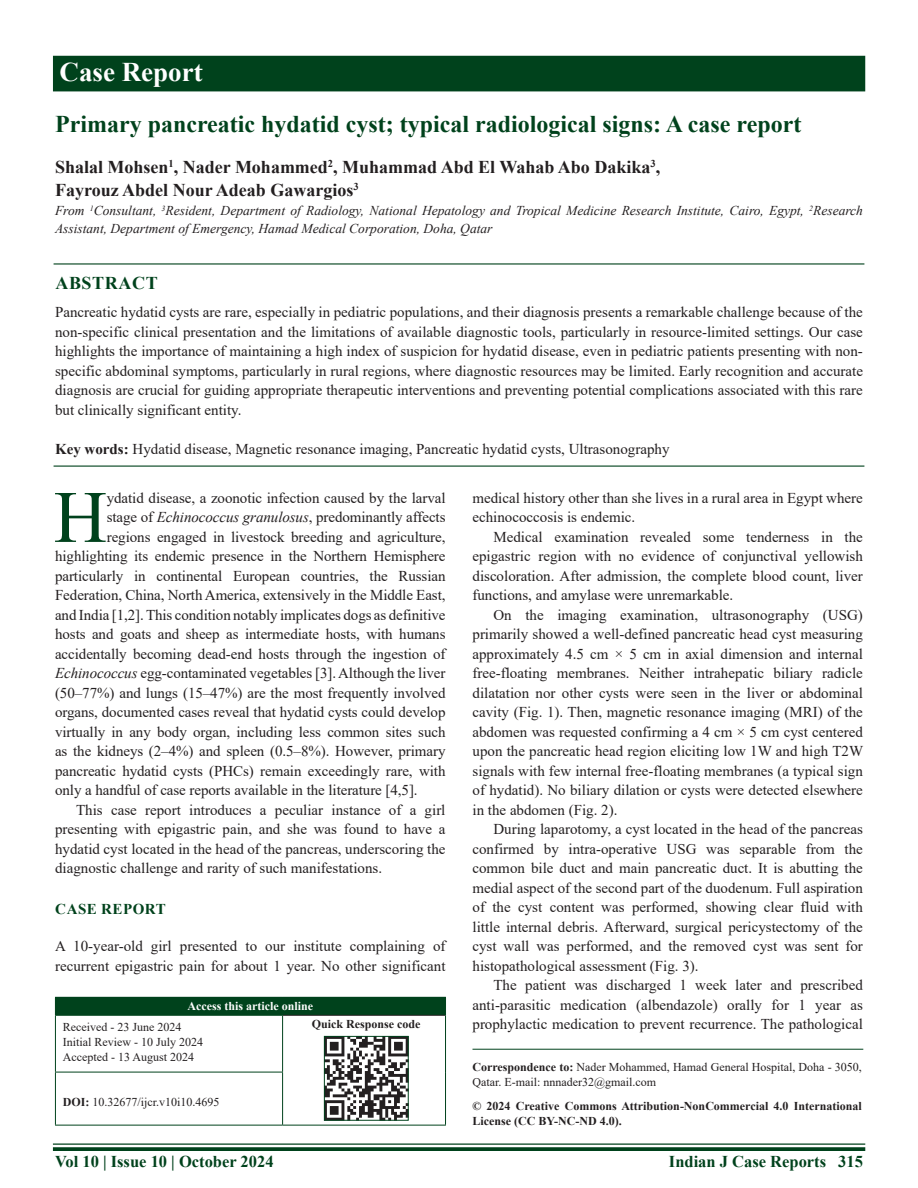
<style>
.page{position:relative;width:918px;height:1188px;background:#fff}
.page>*{position:absolute;margin:0;border:0;box-sizing:border-box;transform-origin:0 0}
.DROP_CAP_TX{font:73.95px "Times New Roman";color:#00421c}
.AH{font:700 27px "Times New Roman";color:#fff}
.AT{font:700 24px "Times New Roman";color:#00421c}
.AU{font:700 18px/22.5px "Times New Roman";color:#231f20}
.ABSH{font:700 18px "Times New Roman";letter-spacing:.035em;color:#00421c}
.RF{font:700 16.5px "Times New Roman";color:#00421c}
.TX{font:15px/19.5px "Times New Roman";color:#231f20;text-align:justify}
.DROP_CAP_TX-2{font:15px "Times New Roman";letter-spacing:-.005em;color:#231f20}
.ABS{font:15px/19.5px "Times New Roman";color:#231f20;text-align:justify}
.TXFL{font:15px/19.5px "Times New Roman";color:#231f20}
.KWD{font:15px "Times New Roman";color:#231f20}
.t1{font:700 15px "Times New Roman";letter-spacing:.035em;color:#00421c}
.AFF{font:italic 13.5px/18px "Times New Roman";color:#231f20}
.ADD{font:12px/15px "Times New Roman";color:#231f20}
.CR{font:700 12px/15px "Times New Roman";color:#231f20}
.HIS{font:12px/15px "Times New Roman";color:#231f20}
.DOI{font:12px "Times New Roman";color:#231f20}
.AAO{font:700 12px "Times New Roman";color:#fff}
.QR{font:700 12px "Times New Roman";color:#231f20}
.s1{font-weight:700}
.s2{font-style:italic}
</style>
<div class="page">
<hr style="left:53px;top:1143px;width:812px;height:2px;background:#00421c">
<svg style="left:53px;top:1147px;width:812px;height:4px;background:#0f4d29"></svg>
<div style="left:53px;top:56px;width:812px;height:35px;background:#00421c"></div>
<hr style="left:54px;top:263px;width:810px;height:2px;background:#00421c">
<hr style="left:54px;top:466px;width:810px;height:1px;background:#00421c">
<div style="left:55px;top:997px;width:391px;height:18px;background:#00421c"></div>
<hr style="left:283px;top:1015px;width:162px;height:1px;background:#231f20">
<hr style="left:55px;top:1016px;width:1px;height:56px;background:#00421c">
<hr style="left:55px;top:1015px;width:228px;height:1px;background:#00421c">
<hr style="left:282px;top:1016px;width:1px;height:56px;background:#00421c">
<hr style="left:445px;top:1015px;width:1px;height:57px;background:#00421c">
<hr style="left:445px;top:1072px;width:1px;height:53px;background:#00421c">
<hr style="left:55px;top:1072px;width:1px;height:53px;background:#00421c">
<hr style="left:55px;top:1072px;width:228px;height:1px;background:#00421c">
<hr style="left:55px;top:1125px;width:228px;height:1px;background:#00421c">
<hr style="left:282px;top:1072px;width:1px;height:53px;background:#00421c">
<hr style="left:283px;top:1125px;width:163px;height:1px;background:#00421c">
<img style="left:326px;top:1038px;width:80px;height:80px">
<div style="left:324px;top:1036px;width:84px;height:84px;border:1px solid #00421c"></div>
<hr style="left:472px;top:1049px;width:391px;height:1px;background:#00421c">
<p class="AH" style="left:60px;top:52px;width:145px">Case Report</p>
<p class="AT" style="left:55px;top:106px;width:748px">Primary pancreatic hydatid cyst; typical radiological signs: A case report</p>
<p class="AU" style="left:55px;top:155px;width:607px">Shalal Mohsen<sup>1</sup>, Nader Mohammed<sup>2</sup>, Muhammad Abd El Wahab Abo Dakika<sup>3</sup>,<br>Fayrouz Abdel Nour Adeab Gawargios<sup>3</sup></p>
<p class="AFF" style="left:55px;top:201px;width:809px">From <sup>1</sup>Consultant, <sup>3</sup>Resident, Department of Radiology, National Hepatology and Tropical Medicine Research Institute, Cairo, Egypt, <sup>2</sup>Research<br>Assistant, Department of Emergency, Hamad Medical Corporation, Doha, Qatar</p>
<p class="ABSH" style="left:55px;top:270px;width:104px">ABSTRACT</p>
<p class="ABS" style="left:55px;top:302px;width:809px">Pancreatic hydatid cysts are rare, especially in pediatric populations, and their diagnosis presents a remarkable challenge because of the non-specific clinical presentation and the limitations of available diagnostic tools, particularly in resource-limited settings. Our case highlights the importance of maintaining a high index of suspicion for hydatid disease, even in pediatric patients presenting with non&shy;specific abdominal symptoms, particularly in rural regions, where diagnostic resources may be limited. Early recognition and accurate diagnosis are crucial for guiding appropriate therapeutic interventions and preventing potential complications associated with this rare but clinically significant entity.</p>
<p class="KWD" style="left:55px;top:438px;width:616px"><span class="s1">Key words:</span> Hydatid disease, Magnetic resonance imaging, Pancreatic hydatid cysts, Ultrasonography</p>
<p class="DROP_CAP_TX" style="left:54px;top:465px;width:55px">H</p>
<p class="DROP_CAP_TX-2" style="left:107px;top:487px;width:340px">ydatid disease, a zoonotic infection caused by the larval</p>
<p class="DROP_CAP_TX-2" style="left:107px;top:507px;width:340px">stage of <span class="s2">Echinococcus granulosus</span>, predominantly affects</p>
<p class="DROP_CAP_TX-2" style="left:107px;top:526px;width:340px">regions engaged in livestock breeding and agriculture,</p>
<p class="DROP_CAP_TX-2" style="left:55px;top:546px;width:392px">highlighting its endemic presence in the Northern Hemisphere</p>
<p class="DROP_CAP_TX-2" style="left:55px;top:565px;width:392px">particularly in continental European countries, the Russian</p>
<p class="DROP_CAP_TX-2" style="left:55px;top:585px;width:392px">Federation, China, North America, extensively in the Middle East,</p>
<p class="DROP_CAP_TX-2" style="left:55px;top:604px;width:392px">and India [1,2]. This condition notably implicates dogs as definitive</p>
<p class="DROP_CAP_TX-2" style="left:55px;top:624px;width:392px">hosts and goats and sheep as intermediate hosts, with humans</p>
<p class="DROP_CAP_TX-2" style="left:55px;top:643px;width:392px">accidentally becoming dead-end hosts through the ingestion of</p>
<p class="DROP_CAP_TX-2" style="left:55px;top:663px;width:392px"><span class="s2">Echinococcus</span> egg-contaminated vegetables [3]. Although the liver</p>
<p class="DROP_CAP_TX-2" style="left:55px;top:682px;width:392px">(50–77%) and lungs (15–47%) are the most frequently involved</p>
<p class="DROP_CAP_TX-2" style="left:55px;top:702px;width:392px">organs, documented cases reveal that hydatid cysts could develop</p>
<p class="DROP_CAP_TX-2" style="left:55px;top:721px;width:392px">virtually in any body organ, including less common sites such</p>
<p class="DROP_CAP_TX-2" style="left:55px;top:741px;width:392px">as the kidneys (2–4%) and spleen (0.5–8%). However, primary</p>
<p class="DROP_CAP_TX-2" style="left:55px;top:760px;width:392px">pancreatic hydatid cysts (PHCs) remain exceedingly rare, with</p>
<p class="DROP_CAP_TX-2" style="left:55px;top:780px;width:364px">only a handful of case reports available in the literature [4,5].</p>
<p class="TX" style="left:55px;top:800px;width:392px;text-indent:21px">This case report introduces a peculiar instance of a girl presenting with epigastric pain, and she was found to have a hydatid cyst located in the head of the pancreas, underscoring the diagnostic challenge and rarity of such manifestations.</p>
<h1 class="t1" style="left:55px;top:898px;width:112px">CASE REPORT</h1>
<p class="TXFL" style="left:55px;top:936px;width:392px">A 10-year-old girl presented to our institute complaining of recurrent epigastric pain for about 1 year. No other significant</p>
<p class="AAO" style="left:188px;top:998px;width:127px">Access this article online</p>
<p class="HIS" style="left:63px;top:1019px;width:142px">Received - 23 June 2024<br>Initial Review - 10 July 2024<br>Accepted - 13 August 2024</p>
<p class="QR" style="left:312px;top:1015px;width:110px">Quick Response code</p>
<p class="DOI" style="left:63px;top:1094px;width:158px"><span class="s1">DOI:</span> 10.32677/ijcr.v10i10.4695</p>
<p class="TXFL" style="left:472px;top:488px;width:392px">medical history other than she lives in a rural area in Egypt where echinococcosis is endemic.</p>
<p class="TX" style="left:472px;top:527px;width:392px;text-indent:21px">Medical examination revealed some tenderness in the epigastric region with no evidence of conjunctival yellowish discoloration. After admission, the complete blood count, liver functions, and amylase were unremarkable.</p>
<p class="TX" style="left:472px;top:605px;width:392px;text-indent:21px">On the imaging examination, ultrasonography (USG) primarily showed a well-defined pancreatic head cyst measuring approximately 4.5 cm × 5 cm in axial dimension and internal free-floating membranes. Neither intrahepatic biliary radicle dilatation nor other cysts were seen in the liver or abdominal cavity (Fig. 1). Then, magnetic resonance imaging (MRI) of the abdomen was requested confirming a 4 cm × 5 cm cyst centered upon the pancreatic head region eliciting low 1W and high T2W signals with few internal free-floating membranes (a typical sign of hydatid). No biliary dilation or cysts were detected elsewhere in the abdomen (Fig. 2).</p>
<p class="TX" style="left:472px;top:819px;width:392px;text-indent:21px">During laparotomy, a cyst located in the head of the pancreas confirmed by intra-operative USG was separable from the common bile duct and main pancreatic duct. It is abutting the medial aspect of the second part of the duodenum. Full aspiration of the cyst content was performed, showing clear fluid with little internal debris. Afterward, surgical pericystectomy of the cyst wall was performed, and the removed cyst was sent for histopathological assessment (Fig. 3).</p>
<p class="TX" style="left:472px;top:975px;width:392px;text-indent:21px">The patient was discharged 1 week later and prescribed anti-parasitic medication (albendazole) orally for 1 year as prophylactic medication to prevent recurrence. The pathological</p>
<p class="ADD" style="left:472px;top:1059px;width:391px"><span class="s1">Correspondence to:</span> Nader Mohammed, Hamad General Hospital, Doha - 3050,<br>Qatar. E-mail: nnnader32@gmail.com</p>
<p class="CR" style="left:472px;top:1099px;width:391px">© 2024 Creative Commons Attribution-NonCommercial 4.0 International<br>License (CC BY-NC-ND 4.0).</p>
<p class="RF" style="left:55px;top:1150px;width:220px">Vol 10 | Issue 10 | October 2024</p>
<p class="RF" style="left:669px;top:1150px;width:195px">Indian J Case Reports 315</p>
</div>
